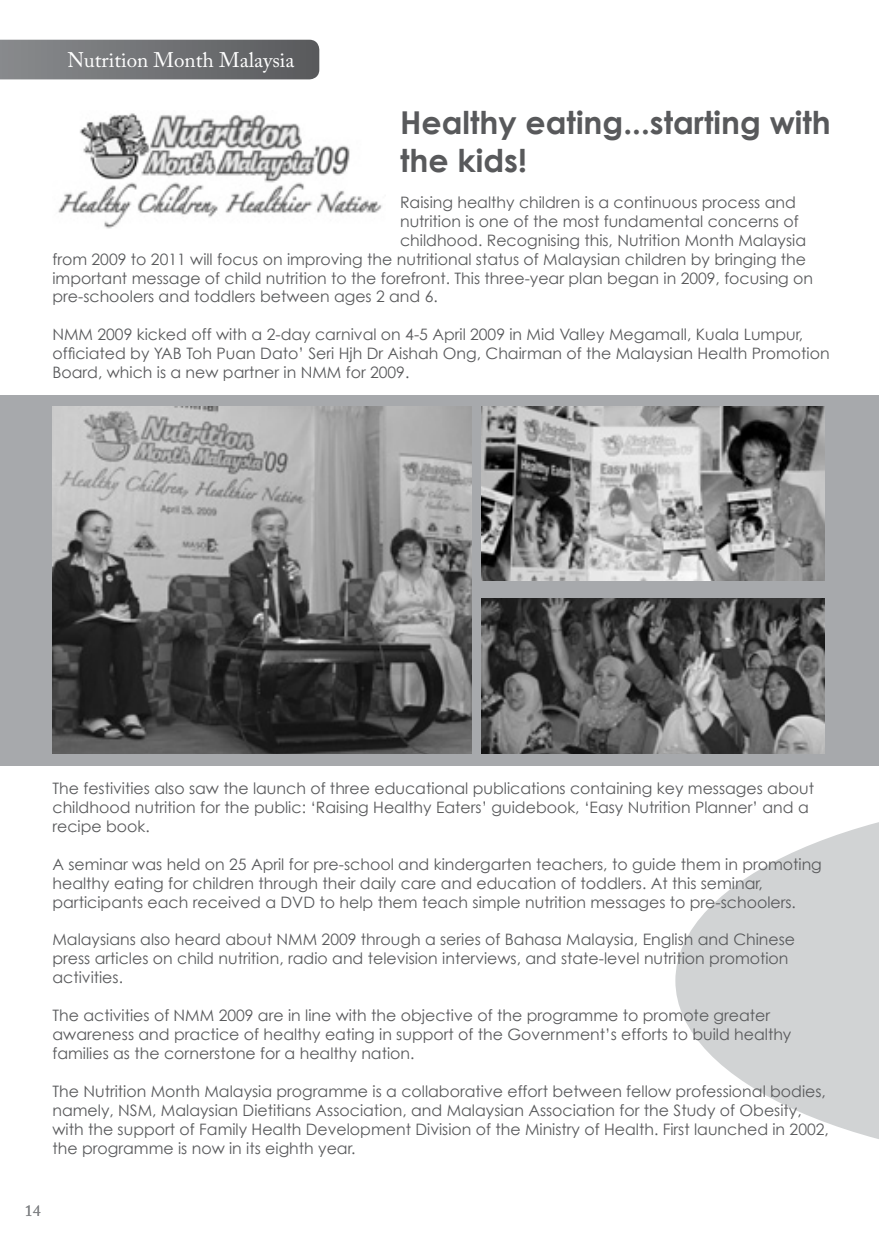
<style>
.page{position:relative;width:879px;height:1241px;background:#fff}
.page>*{position:absolute;margin:0;border:0;box-sizing:border-box;transform-origin:0 0}
.t1{font:700 31.5px/37.8px "Century Gothic";color:#58595b}
.t2{font:21px "Adobe Caslon Pro";color:#fff}
.t3{font:15.75px/18.9px "Century Gothic";color:#58595b}
.t4{font:15.75px "Adobe Caslon Pro";color:#808285}
</style>
<div class="page">
<svg style="left:675px;top:822px;width:203px;height:317px;fill:#d1d3d4"></svg>
<div style="left:0;top:395px;width:878px;height:371px;background:#a7a9ac"></div>
<img style="left:58px;top:113px;width:324px;height:116px">
<img style="left:481px;top:406px;width:342px;height:174px">
<img style="left:481px;top:598px;width:342px;height:155px">
<img style="left:52px;top:406px;width:419px;height:347px">
<svg style="left:0;top:40px;width:319px;height:39px;background:#717275"></svg>
<h2 class="t2" style="left:68px;top:48px;width:228px">Nutrition Month Malaysia</h2>
<h1 class="t1" style="left:400px;top:103px;width:432px">Healthy eating...starting with the kids!</h1>
<p class="t3" style="left:400px;top:192px;width:397px">Raising healthy children is a continuous process and</p>
<p class="t3" style="left:400px;top:211px;width:400px">nutrition is one of the most fundamental concerns of</p>
<p class="t3" style="left:400px;top:230px;width:407px">childhood. Recognising this, Nutrition Month Malaysia</p>
<p class="t3" style="left:52px;top:249px;width:754px">from 2009 to 2011 will focus on improving the nutritional status of Malaysian children by bringing the</p>
<p class="t3" style="left:52px;top:268px;width:761px">important message of child nutrition to the forefront. This three-year plan began in 2009, focusing on</p>
<p class="t3" style="left:52px;top:287px;width:386px">pre-schoolers and toddlers between ages 2 and 6.</p>
<p class="t3" style="left:52px;top:325px;width:778px">NMM 2009 kicked off with a 2-day carnival on 4-5 April 2009 in Mid Valley Megamall, Kuala Lumpur, officiated by YAB Toh Puan Dato’ Seri Hjh Dr Aishah Ong, Chairman of the Malaysian Health Promotion<br>Board, which is a new partner in NMM for 2009.</p>
<p class="t3" style="left:52px;top:778px;width:762px">The festivities also saw the launch of three educational publications containing key messages about childhood nutrition for the public: ‘Raising Healthy Eaters’ guidebook, ‘Easy Nutrition Planner’ and a recipe book.</p>
<p class="t3" style="left:52px;top:854px;width:770px">A seminar was held on 25 April for pre-school and kindergarten teachers, to guide them in promoting healthy eating for children through their daily care and education of toddlers. At this seminar, participants each received a DVD to help them teach simple nutrition messages to pre-schoolers.</p>
<p class="t3" style="left:52px;top:929px;width:743px">Malaysians also heard about NMM 2009 through a series of Bahasa Malaysia, English and Chinese press articles on child nutrition, radio and television interviews, and state-level nutrition promotion activities.</p>
<p class="t3" style="left:52px;top:1005px;width:740px">The activities of NMM 2009 are in line with the objective of the programme to promote greater awareness and practice of healthy eating in support of the Government’s efforts to build healthy families as the cornerstone for a healthy nation.</p>
<p class="t3" style="left:52px;top:1081px;width:777px">The Nutrition Month Malaysia programme is a collaborative effort between fellow professional bodies, namely, NSM, Malaysian Dietitians Association, and Malaysian Association for the Study of Obesity, with the support of Family Health Development Division of the Ministry of Health. First launched in 2002, the programme is now in its eighth year.</p>
<p class="t4" style="left:25px;top:1200px;width:17px">14</p>
</div>
